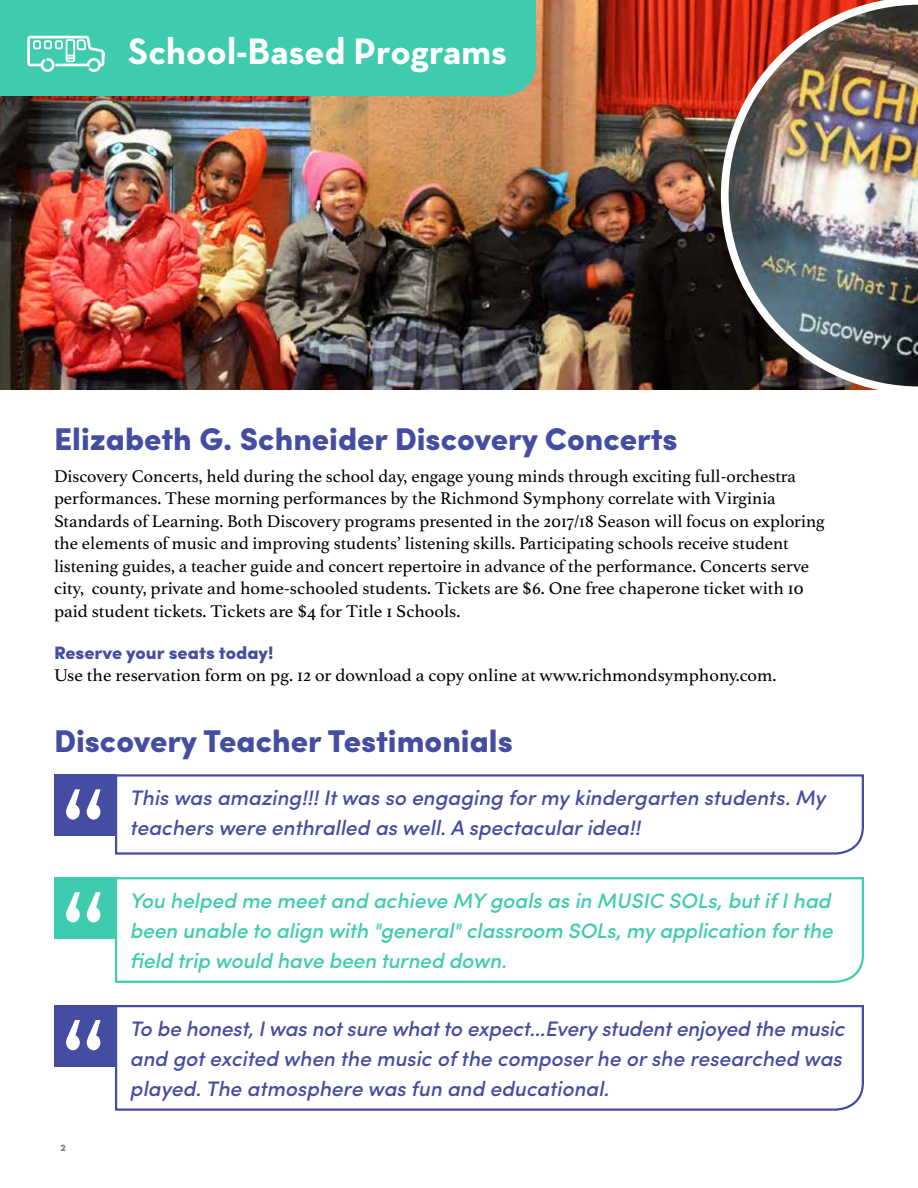
<style>
.page{position:relative;width:918px;height:1188px;background:#fff}
.page>*{position:absolute;margin:0;border:0;box-sizing:border-box;transform-origin:0 0}
.t1{font:700 37.5px "Neutraface Text";color:#fff}
.t2{font:900 31.5px "Sofia Pro";color:#444da1}
.t3{font:italic 500 21px/30px "Sofia Pro";color:#444da1}
.t4{font:italic 500 21px/30px "Sofia Pro";letter-spacing:-.005em;color:#3fccae;text-align:justify}
.t5{font:18px/22.5px "Athelas";color:#000}
.t6{font:900 18px "Sofia Pro";color:#444da1}
.t7{font:700 12px "Neutraface Text";color:#808285}
</style>
<div class="page">
<img style="left:0;top:0;width:721px;height:390px">
<img style="left:721px;top:0;width:197px;height:390px">
<div style="left:0;top:0;width:536px;height:96px;background:#3fccae"></div>
<svg style="left:27px;top:36px;width:78px;height:36px"></svg>
<svg style="left:114px;top:1005px;width:750px;height:106px"></svg>
<div style="left:54px;top:1005px;width:61px;height:61px;background:#444da1"></div>
<svg style="left:66px;top:1020px;width:35px;height:30px"></svg>
<svg style="left:114px;top:774px;width:750px;height:81px"></svg>
<div style="left:54px;top:774px;width:61px;height:61px;background:#444da1"></div>
<svg style="left:66px;top:789px;width:35px;height:31px"></svg>
<svg style="left:114px;top:877px;width:750px;height:106px"></svg>
<div style="left:54px;top:877px;width:61px;height:61px;background:#3fccae"></div>
<svg style="left:66px;top:892px;width:35px;height:30px"></svg>
<h1 class="t1" style="left:128px;top:27px;width:380px">School-Based Programs</h1>
<h2 class="t2" style="left:54px;top:414px;width:625px">Elizabeth G. Schneider Discovery Concerts</h2>
<p class="t5" style="left:54px;top:465px;width:772px">Discovery Concerts, held during the school day, engage young minds through exciting full-orchestra performances. These morning performances by the Richmond Symphony correlate with Virginia Standards of Learning. Both Discovery programs presented in the 2017/18 Season will focus on exploring the elements of music and improving students’ listening skills. Participating schools receive student listening guides, a teacher guide and concert repertoire in advance of the performance. Concerts serve city, county, private and home-schooled students. Tickets are $6. One free chaperone ticket with 10 paid student tickets. Tickets are $4 for Title 1 Schools.</p>
<p class="t6" style="left:54px;top:638px;width:221px">Reserve your seats today!</p>
<p class="t5" style="left:54px;top:665px;width:724px">Use the reservation form on pg. 12 or download a copy online at www.richmondsymphony.com.</p>
<h2 class="t2" style="left:54px;top:716px;width:460px">Discovery Teacher Testimonials</h2>
<p class="t3" style="left:130px;top:781px;width:697px">This was amazing!!! It was so engaging for my kindergarten students. My teachers were enthralled as well. A spectacular idea!!</p>
<p class="t4" style="left:130px;top:884px;width:704px">You helped me meet and achieve MY goals as in MUSIC SOLs, but if I had been unable to align with "general" classroom SOLs, my application for the field trip would have been turned down.</p>
<p class="t7" style="left:60px;top:1139px;width:7px">2</p>
<p class="t3" style="left:130px;top:1012px;width:716px">To be honest, I was not sure what to expect…Every student enjoyed the music and got excited when the music of the composer he or she researched was played. The atmosphere was fun and educational.</p>
</div>
